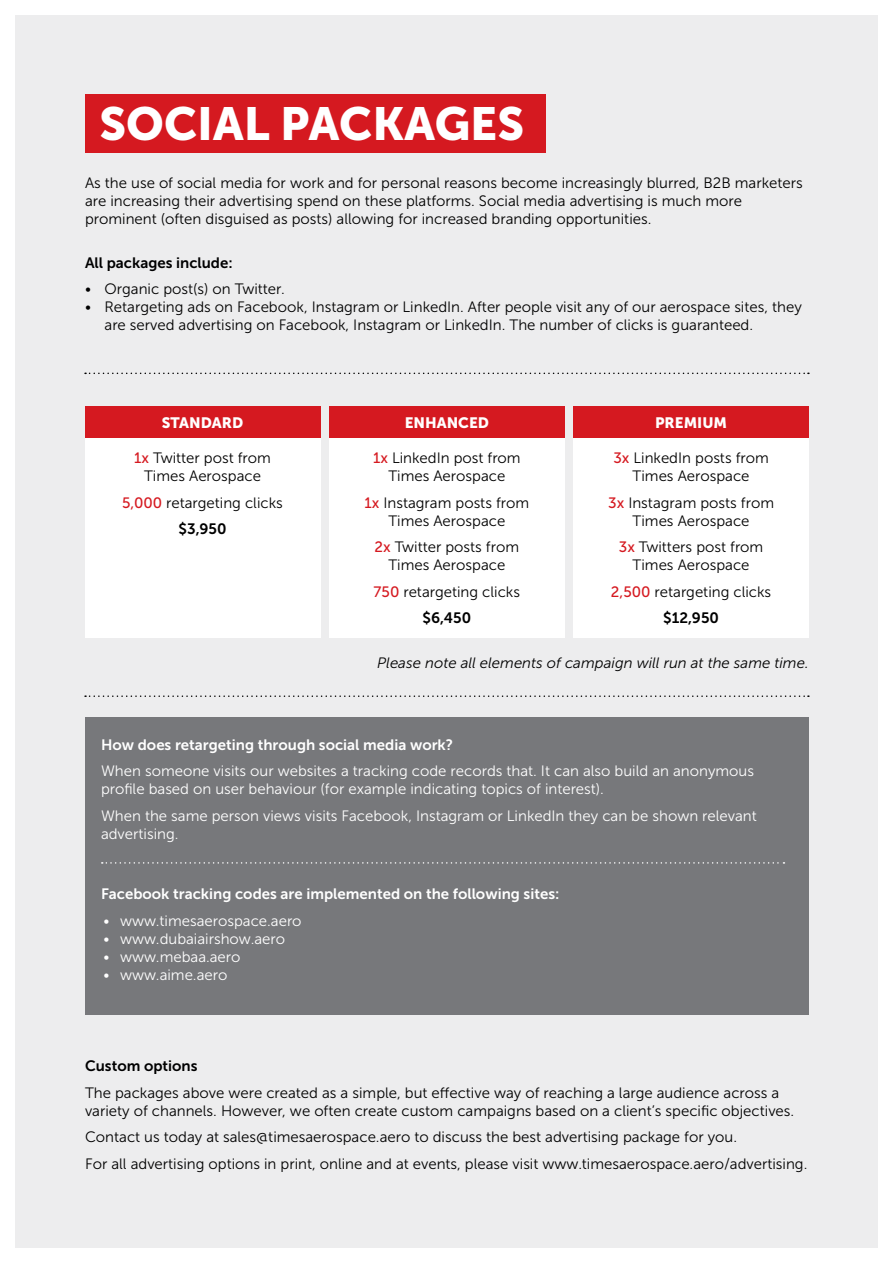
<style>
.page{position:relative;width:893px;height:1263px;background:#fff}
.page>*{position:absolute;margin:0;border:0;box-sizing:border-box;transform-origin:0 0}
.t1{font:46.2px "Museo Sans 900";color:#fff}
.t2{font:15px/18px "Museo Sans 300";color:#000;text-align:center}
.t3{font:15px/18px "Museo Sans 300";color:#fff}
.t4{font:15px "Museo Sans 700";color:#fff}
.t5{font:italic 15px "Museo Sans 300";color:#000}
.t6{font:15px "Museo Sans 700";color:#000}
.t7{font:15px "Museo Sans 900";color:#fff}
.s1{font-family:"Museo Sans 500";color:#d51920}
</style>
<div class="page">
<div style="left:8px;top:8px;width:877px;height:1247px;background:#ededee"></div>
<div style="left:0;top:0;width:893px;height:1263px;border:15px solid #fff"></div>
<div style="left:85px;top:718px;width:724px;height:297px;background:#77787b"></div>
<div style="left:85px;top:406px;width:235px;height:232px;background:#fff"></div>
<div style="left:85px;top:406px;width:235px;height:32px;background:#d51920"></div>
<div style="left:329px;top:406px;width:235px;height:232px;background:#fff"></div>
<div style="left:329px;top:406px;width:235px;height:32px;background:#d51920"></div>
<div style="left:574px;top:406px;width:235px;height:232px;background:#fff"></div>
<div style="left:574px;top:406px;width:235px;height:32px;background:#d51920"></div>
<svg style="left:85px;top:373px;width:724px;height:1px"></svg>
<svg style="left:85px;top:695px;width:724px;height:2px"></svg>
<div style="left:85px;top:94px;width:460px;height:59px;background:#d51920"></div>
<svg style="left:102px;top:862px;width:682px;height:2px"></svg>
<h1 class="t1" style="left:99px;top:98px;width:426px">SOCIAL PACKAGES</h1>
<p class="t2" style="left:85px;top:174px;width:719px;text-align:left">As the use of social media for work and for personal reasons become increasingly blurred B, B2 marketers are increasing their advertising spend on these platforms. Social media advertising is much more prominent (often disguised as posts) allowing for increased branding opportunities.</p>
<p class="t6" style="left:85px;top:254px;width:149px">All packages include:</p>
<p class="t2" style="left:105px;top:280px;width:182px">Organic post s( ) on Twitter.</p>
<p class="t2" style="left:85px;top:280px;width:8px">•</p>
<p class="t2" style="left:85px;top:298px;width:8px">•</p>
<p class="t2" style="left:105px;top:298px;width:699px">Retargeting ads on Facebook, Instagram or LinkedIn. After people visit any of our aerospace sites, they</p>
<p class="t2" style="left:105px;top:316px;width:650px">are served advertising on Facebook, Instagram or LinkedIn. The number of clicks is guaranteed.</p>
<p class="t7" style="left:162px;top:415px;width:83px">STANDARD</p>
<p class="t2" style="left:134px;top:449px;width:138px"><span class="s1">x1</span> Twitter post from<br>Times Aerospace</p>
<p class="t2" style="left:122px;top:494px;width:162px"><span class="s1">5,000</span> retargeting clicks</p>
<p class="t6" style="left:179px;top:521px;width:49px">$3,950</p>
<p class="t7" style="left:405px;top:415px;width:86px">ENHANCED</p>
<p class="t2" style="left:373px;top:449px;width:149px"><span class="s1">x1</span> LinkedIn post from<br>Times Aerospace</p>
<p class="t2" style="left:365px;top:494px;width:166px"><span class="s1">x1</span> Instagram posts from<br>Times Aerospace</p>
<p class="t2" style="left:375px;top:538px;width:146px"><span class="s1">x2</span> Twitter posts from<br>Times Aerospace</p>
<p class="t2" style="left:374px;top:583px;width:148px"><span class="s1">750</span> retargeting clicks</p>
<p class="t6" style="left:422px;top:610px;width:50px">$6,450</p>
<p class="t7" style="left:655px;top:415px;width:73px">PREMIUM</p>
<p class="t2" style="left:613px;top:449px;width:157px"><span class="s1">x3</span> LinkedIn posts from<br>Times Aerospace</p>
<p class="t2" style="left:608px;top:494px;width:167px"><span class="s1">x3</span> Instagram posts from<br>Times Aerospace</p>
<p class="t2" style="left:619px;top:538px;width:146px"><span class="s1">x3</span> Twitters post from<br>Times Aerospace</p>
<p class="t2" style="left:611px;top:583px;width:162px"><span class="s1">2,500</span> retargeting clicks</p>
<p class="t6" style="left:663px;top:610px;width:57px">$12,950</p>
<p class="t5" style="left:377px;top:654px;width:433px">Please note all elements of campaign will run at the same time.</p>
<p class="t4" style="left:101px;top:736px;width:354px">How does retargeting through social media work?</p>
<p class="t3" style="left:101px;top:762px;width:654px">When someone visits our websites a tracking code records that It. can also build an anonymous profile based on user behaviour (for example indicating topics of interest .(</p>
<p class="t3" style="left:101px;top:806px;width:657px">When the same person views visits Facebook, Instagram or LinkedIn they can be shown relevant advertising.</p>
<p class="t4" style="left:101px;top:886px;width:460px">Facebook tracking codes are implemented on the following sites:</p>
<p class="t3" style="left:120px;top:911px;width:183px">www.timesaerospace.aero</p>
<p class="t3" style="left:104px;top:911px;width:8px">•</p>
<p class="t3" style="left:104px;top:929px;width:8px">•</p>
<p class="t3" style="left:120px;top:929px;width:166px">www.dubaiairshow.aero</p>
<p class="t3" style="left:104px;top:947px;width:8px">•</p>
<p class="t3" style="left:120px;top:947px;width:122px">www.mebaa.aero</p>
<p class="t3" style="left:104px;top:965px;width:8px">•</p>
<p class="t3" style="left:120px;top:965px;width:109px">www.aime.aero</p>
<p class="t6" style="left:85px;top:1058px;width:114px">Custom options</p>
<p class="t2" style="left:85px;top:1084px;width:711px;text-align:left">The packages above were created as a simple, but effective way of reaching a large audience across a variety of channels. However, we often create custom campaigns based on a client s’ specific objectives.</p>
<p class="t2" style="left:85px;top:1124px;width:724px;line-height:26.5px;text-align:left">Contact us today at sales@timesaerospace.aero to discuss the best advertising package for you.<br>For all advertising options in print, online and at events, please visit www.timesaerospace.aero/advertising.</p>
</div>
